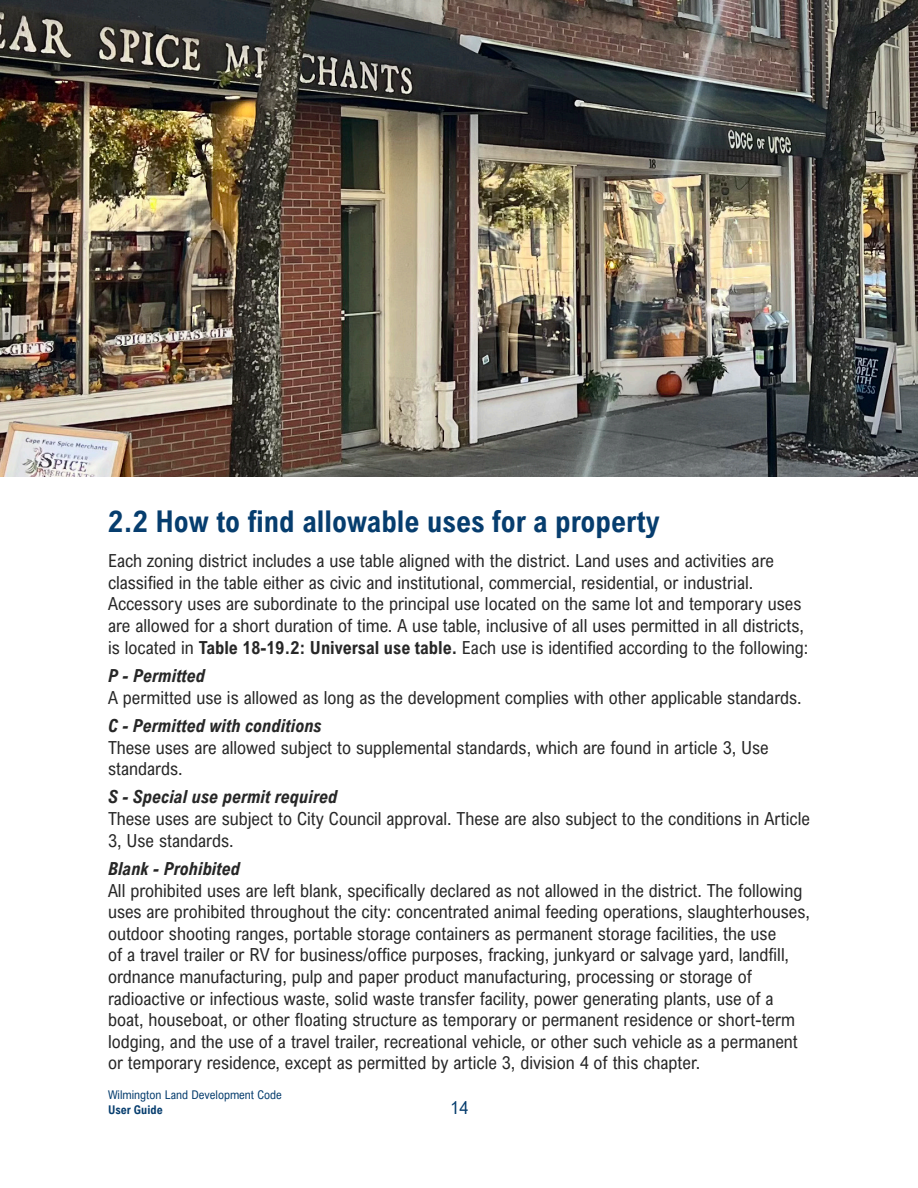
<style>
.page{position:relative;width:918px;height:1188px;background:#fff}
.page>*{position:absolute;margin:0;border:0;box-sizing:border-box;transform-origin:0 0}
.Section_Header{font:700 30px "Arial Nova Cond";color:#063d6e}
.t1{font:18px/21.6px "Arial Nova Cond";color:#272727}
.t2{font:italic 700 18px "Arial Nova Cond";color:#272727}
.t3{font:18px "Arial Nova Cond";color:#063d6e}
.t4{font:12px "Arial Nova Cond";color:#063d6e}
.t5{font:700 12px "Arial Nova Cond";color:#063d6e}
.s1{font-weight:700}
</style>
<div class="page">
<img style="left:0;top:0;width:918px;height:477px">
<p class="Section_Header" style="left:108px;top:503px;width:553px">2.2 How to find allowable uses for a property</p>
<p class="t1" style="left:108px;top:550px;width:702px">Each zoning district includes a use table aligned with the district. Land uses and activities are classified in the table either as civic and institutional, commercial, residential, or industrial.<br>Accessory uses are subordinate to the principal use located on the same lot and temporary uses are allowed for a short duration of time. A use table, inclusive of all uses permitted in all districts, is located in <span class="s1">Table 18-19.2: Universal use table.</span> Each use is identified according to the following:</p>
<p class="t2" style="left:108px;top:664px;width:99px">P - Permitted</p>
<p class="t1" style="left:108px;top:686px;width:695px">A permitted use is allowed as long as the development complies with other applicable standards.</p>
<p class="t2" style="left:108px;top:714px;width:215px">C - Permitted with conditions</p>
<p class="t1" style="left:108px;top:736px;width:662px">These uses are allowed subject to supplemental standards, which are found in article 3, Use standards.</p>
<p class="t2" style="left:108px;top:786px;width:231px">S - Special use permit required</p>
<p class="t1" style="left:108px;top:808px;width:703px">These uses are subject to City Council approval. These are also subject to the conditions in Article<br>3, Use standards.</p>
<p class="t2" style="left:108px;top:857px;width:134px">Blank - Prohibited</p>
<p class="t1" style="left:108px;top:879px;width:703px">All prohibited uses are left blank, specifically declared as not allowed in the district. The following uses are prohibited throughout the city: concentrated animal feeding operations, slaughterhouses, outdoor shooting ranges, portable storage containers as permanent storage facilities, the use<br>of a travel trailer or RV for business/office purposes, fracking, junkyard or salvage yard, landfill, ordnance manufacturing, pulp and paper product manufacturing, processing or storage of radioactive or infectious waste, solid waste transfer facility, power generating plants, use of a boat, houseboat, or other floating structure as temporary or permanent residence or short-term lodging, and the use of a travel trailer, recreational vehicle, or other such vehicle as a permanent or temporary residence, except as permitted by article 3, division 4 of this chapter.</p>
<p class="t4" style="left:108px;top:1088px;width:175px">Wilmington Land Development Code</p>
<p class="t5" style="left:108px;top:1102px;width:56px">User Guide</p>
<p class="t3" style="left:450px;top:1096px;width:19px">14</p>
</div>
